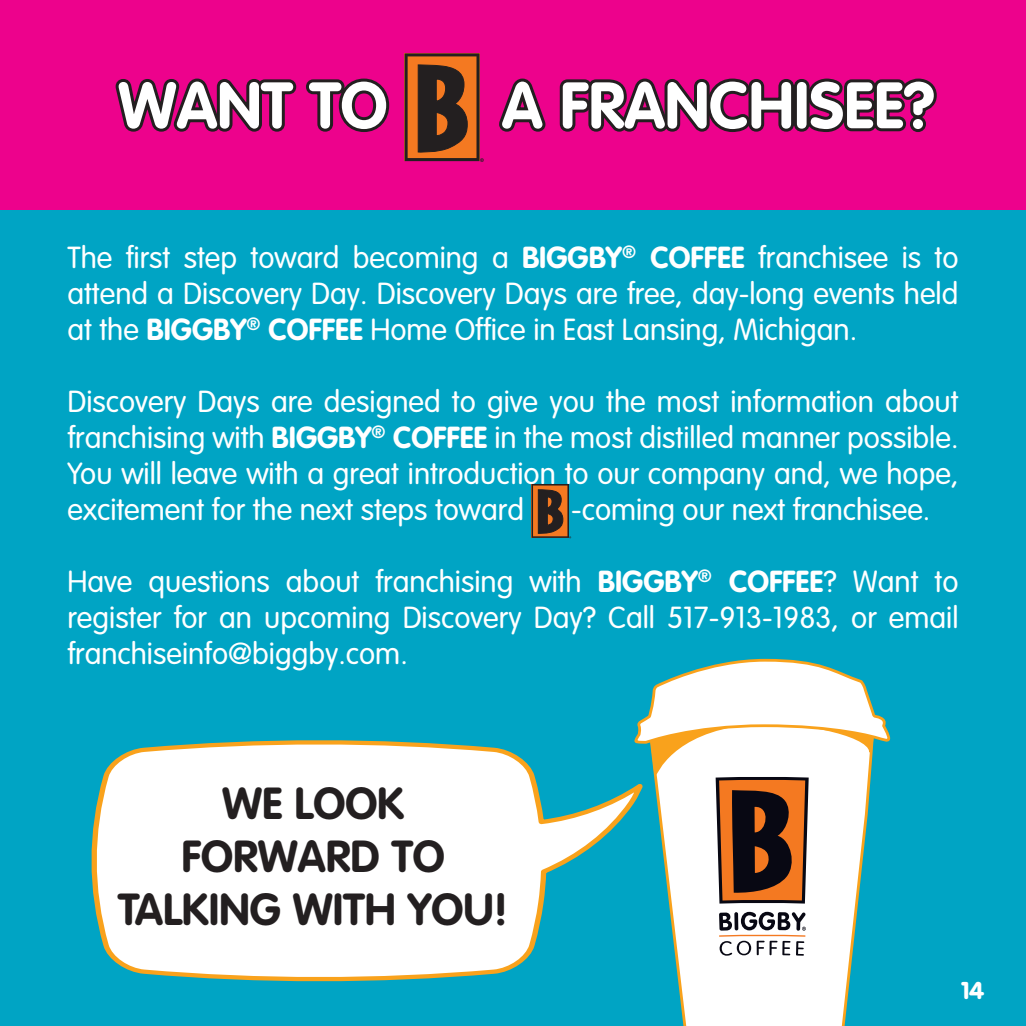
<style>
.page{position:relative;width:1026px;height:1026px;background:#00a4c4}
.page>*{position:absolute;margin:0;border:0;box-sizing:border-box;transform-origin:0 0}
.t1{font:700 64.5px "VAG Rounded";color:#fff}
.t2{font:700 44.1px/53.1px "VAG Rounded";color:#231f20;text-align:center}
.t3{font:300 30px/36px "VAG Rounded";color:#fff;text-align:justify}
.t4{font:900 24px "VAG Rounded";color:#fff}
.s1{font-weight:700}
</style>
<div class="page">
<div style="left:0;top:0;width:1026px;height:209px;background:#ed028c"></div>
<svg style="left:532px;top:484px;width:39px;height:54px;background:#744928"></svg>
<svg style="left:115px;top:78px;width:275px;height:54px"></svg>
<svg style="left:405px;top:53px;width:79px;height:109px;background:#854226"></svg>
<svg style="left:499px;top:78px;width:47px;height:54px"></svg>
<svg style="left:559px;top:78px;width:235px;height:54px"></svg>
<div style="left:794px;top:79px;width:16px;height:53px;border:6px solid #231f20;border-radius:5px"></div>
<svg style="left:805px;top:78px;width:132px;height:54px"></svg>
<svg style="left:669px;top:904px;width:189px;height:122px;background:#e7f3f1"></svg>
<svg style="left:718px;top:912px;width:89px;height:44px;background:#b5b1b2"></svg>
<svg style="left:635px;top:659px;width:255px;height:245px"></svg>
<svg style="left:92px;top:740px;width:551px;height:241px"></svg>
<div style="left:128px;top:768px;width:367px;height:186px;background:#fff"></div>
<h1 class="t1" style="left:118px;top:68px;width:271px">WANT TO</h1>
<h1 class="t1" style="left:502px;top:68px;width:434px">A FRANCHISEE?</h1>
<p class="t3" style="left:68px;top:241px;width:892px">The first step toward becoming a <span class="s1">BIGGBY</span><sup>®</sup> <span class="s1">COFFEE</span> franchisee is to attend a Discovery Day. Discovery Days are free, day-long events held at the <span class="s1">BIGGBY</span><sup>®</sup> <span class="s1">COFFEE</span> Home Office in East Lansing, Michigan.</p>
<p class="t3" style="left:68px;top:385px;width:893px">Discovery Days are designed to give you the most information about franchising with <span class="s1">BIGGBY</span><sup>®</sup> <span class="s1">COFFEE</span> in the most distilled manner possible.<br>You will leave with a great introduction to our company and, we hope, excitement for the next steps toward</p>
<p class="t3" style="left:571px;top:493px;width:361px">-coming our next franchisee.</p>
<p class="t3" style="left:67px;top:565px;width:893px">Have questions about franchising with <span class="s1">BIGGBY</span><sup>®</sup> <span class="s1">COFFEE</span>? Want to register for an upcoming Discovery Day? Call 517-913-1983, or email franchiseinfo@biggby.com.</p>
<h2 class="t2" style="left:118px;top:779px;width:392px">WE LOOK<br>FORWARD TO<br>TALKING WITH YOU!</h2>
<p class="t4" style="left:961px;top:976px;width:24px">14</p>
</div>
